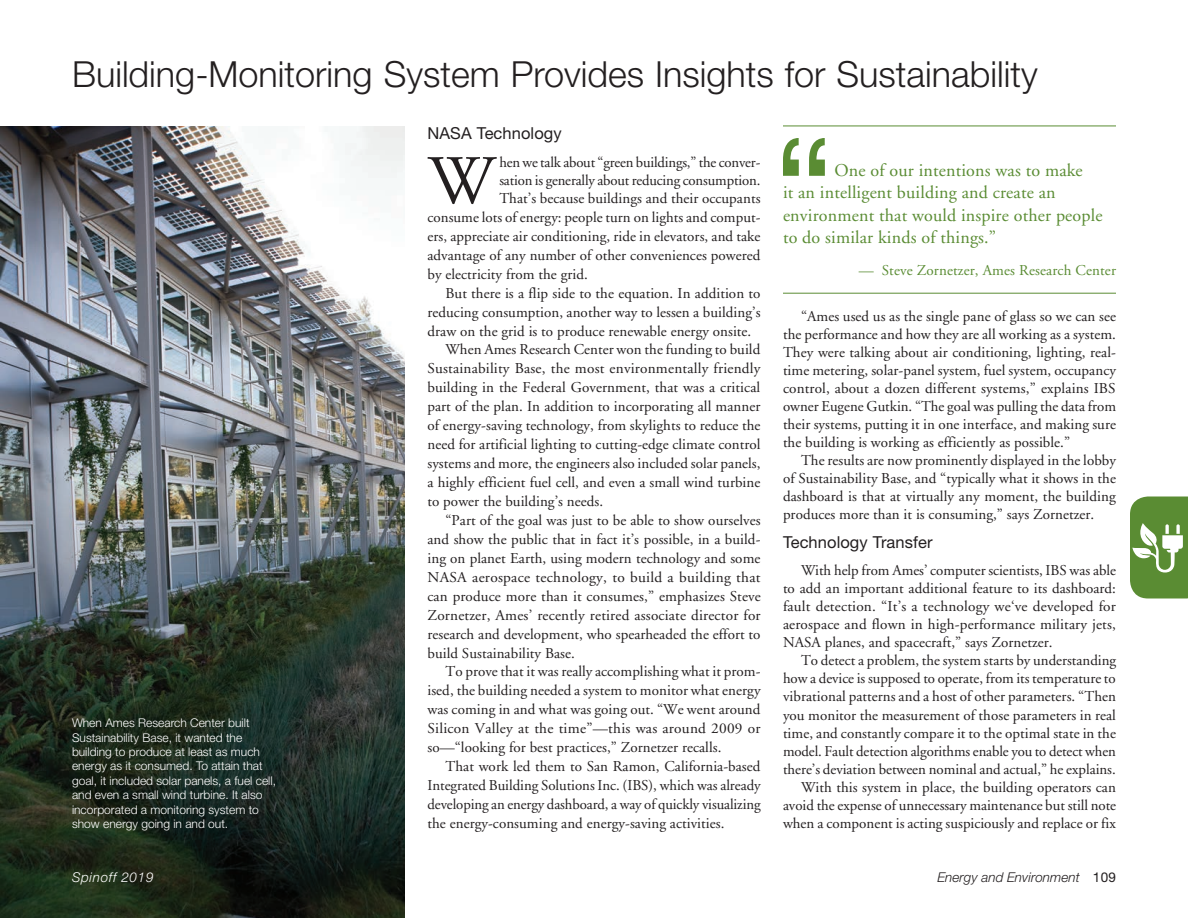
<style>
.page{position:relative;width:1188px;height:918px;background:#fff}
.page>*{position:absolute;margin:0;border:0;box-sizing:border-box;transform-origin:0 0}
.Drop_Cap{font:69.3px "Adobe Garamond";color:#231f20}
.t1{font:300 36px "Helvetica Neue";color:#231f20}
.Pull_Quote{font:18px/22.5px "Adobe Garamond";letter-spacing:.01em;color:#5a8c33}
.Subhead{font:16.5px "Helvetica Neue";letter-spacing:.005em;color:#231f20}
.Drop_Cap-2{font:15px/18.9px "Adobe Garamond";letter-spacing:.005em;color:#231f20;text-align:justify}
.Pull_Quote_Name{font:15px "Adobe Garamond";letter-spacing:.01em;color:#5a8c33}
.t2{font:italic 300 13.5px "Helvetica Neue";letter-spacing:.005em;color:#231f20}
.t3{font:italic 300 13.5px "Helvetica Neue";letter-spacing:.05em;color:#fff}
.t4{font:300 12px/14.4px "Helvetica Neue";color:#fff}
.s1{font-weight:400;font-style:normal}
</style>
<div class="page">
<svg style="left:1130px;top:496px;width:58px;height:102px;background:#77a056"></svg>
<hr style="left:783px;top:126px;width:333px;height:1px;background:#5a8c33">
<hr style="left:783px;top:293px;width:333px;height:1px;background:#5a8c33">
<svg style="left:783px;top:138px;width:42px;height:38px"></svg>
<img style="left:0;top:126px;width:405px;height:792px">
<h1 class="t1" style="left:72px;top:52px;width:967px">Building-Monitoring System Provides Insights for Sustainability</h1>
<h2 class="Subhead" style="left:428px;top:123px;width:136px">NASA Technology</h2>
<p class="Drop_Cap" style="left:428px;top:144px;width:68px">W</p>
<p class="Drop_Cap-2" style="left:499px;top:153px;width:263px">hen we talk about “green buildings,” the conver-</p>
<p class="Pull_Quote" style="left:783px;top:159px;width:321px;text-indent:51px">One of our intentions was to make<br>it an intelligent building and create an environment that would inspire other people to do similar kinds of things.”</p>
<p class="Pull_Quote_Name" style="left:859px;top:262px;width:259px">— Steve Zornetzer, Ames Research Center</p>
<p class="Drop_Cap-2" style="left:783px;top:307px;width:335px;line-height:18px;text-indent:18px">“Ames used us as the single pane of glass so we can see the performance and how they are all working as a system.<br>They were talking about air conditioning, lighting, real&shy;time metering, solar-panel system, fuel system, occupancy control, about a dozen different systems,” explains IBS owner Eugene Gutkin. “The goal was pulling the data from their systems, putting it in one interface, and making sure the building is working as efficiently as possible.”</p>
<p class="Drop_Cap-2" style="left:783px;top:452px;width:335px;line-height:18px;text-indent:18px">The results are now prominently displayed in the lobby of Sustainability Base, and “typically what it shows in the dashboard is that at virtually any moment, the building produces more than it is consuming,” says Zornetzer.</p>
<h2 class="Subhead" style="left:783px;top:532px;width:151px">Technology Transfer</h2>
<p class="Drop_Cap-2" style="left:783px;top:562px;width:335px;line-height:18px;text-indent:18px">With help from Ames’ computer scientists, IBS was able to add an important additional feature to its dashboard: fault detection. “It’s a technology we‘ve developed for aerospace and flown in high-performance military jets, NASA planes, and spacecraft,” says Zornetzer.</p>
<p class="Drop_Cap-2" style="left:783px;top:652px;width:335px;line-height:18px;text-indent:18px">To detect a problem, the system starts by understanding how a device is supposed to operate, from its temperature to vibrational patterns and a host of other parameters. “Then you monitor the measurement of those parameters in real time, and constantly compare it to the optimal state in the model. Fault detection algorithms enable you to detect when there’s deviation between nominal and actual,” he explains.</p>
<p class="Drop_Cap-2" style="left:783px;top:778px;width:335px;line-height:18px;text-indent:18px">With this system in place, the building operators can avoid the expense of unnecessary maintenance but still note when a component is acting suspiciously and replace or fix</p>
<p class="Drop_Cap-2" style="left:499px;top:171px;width:263px">sation is generally about reducing consumption.</p>
<p class="Drop_Cap-2" style="left:499px;top:189px;width:263px">That’s because buildings and their occupants</p>
<p class="Drop_Cap-2" style="left:428px;top:208px;width:335px">consume lots of energy: people turn on lights and comput-</p>
<p class="Drop_Cap-2" style="left:428px;top:227px;width:334px">ers, appreciate air conditioning, ride in elevators, and take</p>
<p class="Drop_Cap-2" style="left:428px;top:246px;width:335px">advantage of any number of other conveniences powered</p>
<p class="Drop_Cap-2" style="left:428px;top:265px;width:162px">by electricity from the grid.</p>
<p class="Drop_Cap-2" style="left:428px;top:284px;width:335px;text-indent:18px">But there is a flip side to the equation. In addition to reducing consumption, another way to lessen a building’s draw on the grid is to produce renewable energy onsite.</p>
<p class="Drop_Cap-2" style="left:428px;top:341px;width:334px;text-indent:18px">When Ames Research Center won the funding to build Sustainability Base, the most environmentally friendly building in the Federal Government, that was a critical part of the plan. In addition to incorporating all manner of energy-saving technology, from skylights to reduce the need for artificial lighting to cutting-edge climate control systems and more, the engineers also included solar panels, a highly efficient fuel cell, and even a small wind turbine to power the building’s needs.</p>
<p class="Drop_Cap-2" style="left:428px;top:511px;width:335px;text-indent:18px">“Part of the goal was just to be able to show ourselves and show the public that in fact it’s possible, in a build&shy;ing on planet Earth, using modern technology and some NASA aerospace technology, to build a building that can produce more than it consumes,” emphasizes Steve Zornetzer, Ames’ recently retired associate director for research and development, who spearheaded the effort to build Sustainability Base.</p>
<p class="Drop_Cap-2" style="left:428px;top:663px;width:335px;text-indent:18px">To prove that it was really accomplishing what it prom&shy;ised, the building needed a system to monitor what energy was coming in and what was going out. “We went around Silicon Valley at the time”—this was around 2009 or so—“looking for best practices,” Zornetzer recalls.</p>
<p class="Drop_Cap-2" style="left:428px;top:757px;width:335px;text-indent:18px">That work led them to San Ramon, California-based Integrated Building Solutions Inc. (IBS), which was already developing an energy dashboard, a way of quickly visualizing the energy-consuming and energy-saving activities.</p>
<p class="t4" style="left:72px;top:715px;width:206px">When Ames Research Center built Sustainability Base, it wanted the building to produce at least as much energy as it consumed. To attain that goal, it included solar panels, a fuel cell, and even a small wind turbine. It also incorporated a monitoring system to show energy going in and out.</p>
<p class="t3" style="left:72px;top:869px;width:83px">Spinoff 2019</p>
<p class="t2" style="left:937px;top:869px;width:180px">Energy and Environment <span class="s1">109</span></p>
</div>
